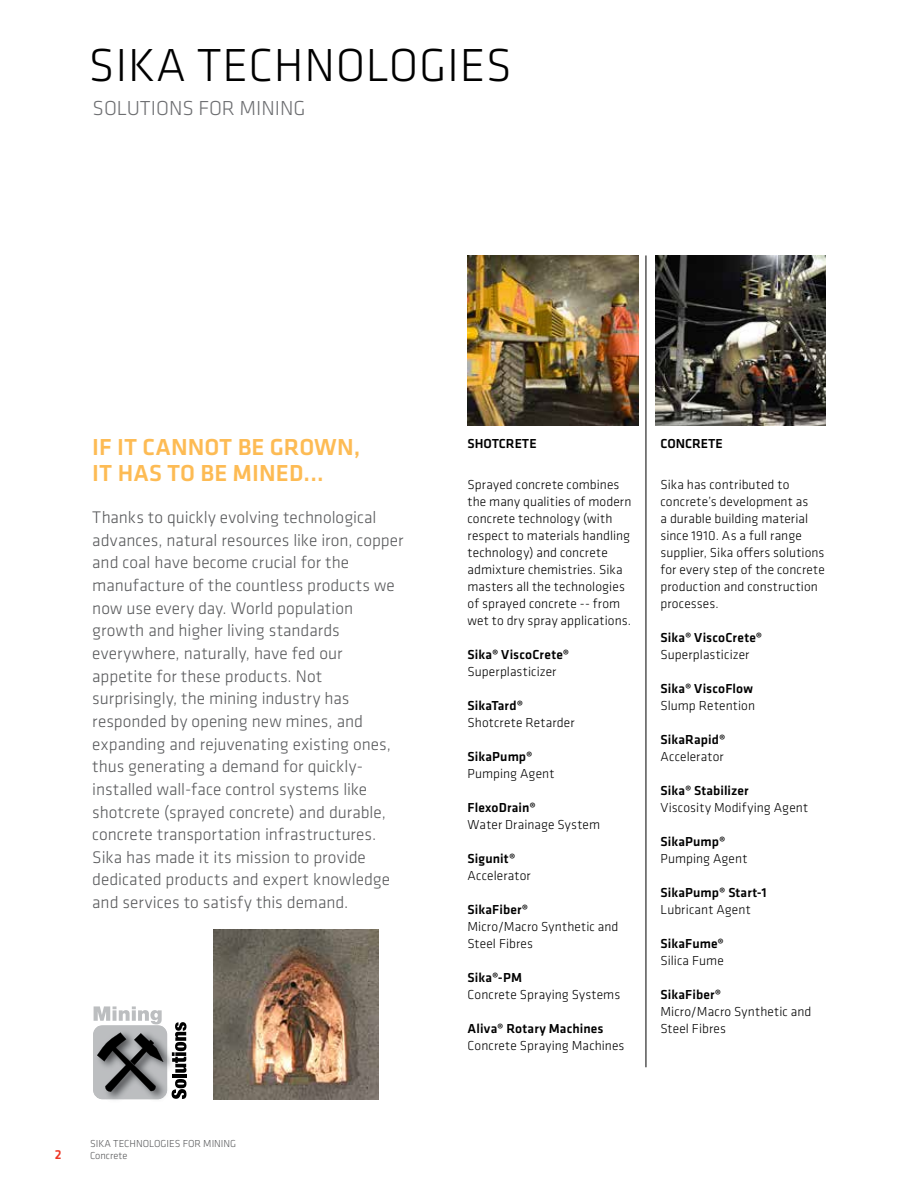
<style>
.page{position:relative;width:918px;height:1188px;background:#fff}
.page>*{position:absolute;margin:0;border:0;box-sizing:border-box;transform-origin:0 0}
.t1{font:300 48px "Klavika";letter-spacing:.015em;color:#000}
.t2{font:500 24px/25.5px "Klavika";letter-spacing:.005em;color:#fdbb54}
.t3{font:300 21px "Klavika";color:#6d6e71}
.t4{font:300 17.4px/22.6px "Klavika";color:#58595b}
.t5{font:300 13.5px/17px "Klavika";letter-spacing:.01em;color:#000}
.t6{font:500 13.5px "Klavika";letter-spacing:.01em;color:#000}
.t7{font:500 13.5px "Klavika";color:#ee3524}
.t8{font:300 10.5px/12.6px "Klavika";color:#58595b}
</style>
<div class="page">
<img style="left:468px;top:255px;width:170px;height:171px">
<hr style="left:646px;top:255px;width:1px;height:812px;background:#000">
<img style="left:101px;top:1034px;width:71px;height:66px">
<img style="left:93px;top:1026px;width:74px;height:73px">
<svg style="left:97px;top:1032px;width:67px;height:60px;background:#6f7072"></svg>
<svg style="left:94px;top:1006px;width:68px;height:18px"></svg>
<svg style="left:172px;top:1079px;width:14px;height:20px"></svg>
<hr style="left:172px;top:1074px;width:14px;height:4px;background:#000">
<svg style="left:172px;top:1022px;width:14px;height:51px"></svg>
<img style="left:214px;top:929px;width:165px;height:170px">
<img style="left:655px;top:255px;width:171px;height:171px">
<h1 class="t1" style="left:89px;top:36px;width:425px">SIKA TECHNOLOGIES</h1>
<h3 class="t3" style="left:93px;top:95px;width:214px">SOLUTIONS FOR MINING</h3>
<h2 class="t2" style="left:92px;top:434px;width:270px">IF IT CANNOT BE GROWN,<br>IT HAS TO BE MINED...</h2>
<p class="t4" style="left:92px;top:506px;width:313px">Thanks to quickly evolving technological advances, natural resources like iron, copper and coal have become crucial for the manufacture of the countless products we now use every day. World population growth and higher living standards everywhere, naturally, have fed our appetite for these products. Not surprisingly, the mining industry has responded by opening new mines, and expanding and rejuvenating existing ones, thus generating a demand for quickly&shy;installed wall-face control systems like shotcrete (sprayed concrete) and durable, concrete transportation infrastructures.<br>Sika has made it its mission to provide dedicated products and expert knowledge and services to satisfy this demand.</p>
<p class="t7" style="left:55px;top:1146px;width:8px">2</p>
<p class="t8" style="left:90px;top:1137px;width:148px">SIKA TECHNOLOGIES FOR MINING<br>Concrete</p>
<p class="t6" style="left:468px;top:434px;width:71px">SHOTCRETE</p>
<p class="t6" style="left:660px;top:434px;width:64px">CONCRETE</p>
<p class="t5" style="left:660px;top:476px;width:166px">Sika has contributed to concrete’s development as<br>a durable building material since 1910. As a full range supplier, Sika offers solutions for every step of the concrete production and construction processes.</p>
<p class="t6" style="left:660px;top:628px;width:103px">Sika® ViscoCrete®</p>
<p class="t5" style="left:660px;top:646px;width:91px">Superplasticizer</p>
<p class="t6" style="left:660px;top:680px;width:94px">Sika® ViscoFlow</p>
<p class="t5" style="left:660px;top:697px;width:96px">Slump Retention</p>
<p class="t6" style="left:660px;top:731px;width:66px">SikaRapid®</p>
<p class="t5" style="left:660px;top:748px;width:65px">Accelerator</p>
<p class="t6" style="left:660px;top:782px;width:90px">Sika® Stabilizer</p>
<p class="t5" style="left:660px;top:799px;width:149px">Viscosity Modifying Agent</p>
<p class="t6" style="left:660px;top:833px;width:67px">SikaPump®</p>
<p class="t5" style="left:660px;top:850px;width:88px">Pumping Agent</p>
<p class="t6" style="left:660px;top:884px;width:108px">SikaPump® Start-1</p>
<p class="t5" style="left:660px;top:901px;width:92px">Lubricant Agent</p>
<p class="t6" style="left:660px;top:935px;width:65px">SikaFume®</p>
<p class="t5" style="left:660px;top:952px;width:65px">Silica Fume</p>
<p class="t6" style="left:660px;top:986px;width:62px">SikaFiber®</p>
<p class="t5" style="left:660px;top:1003px;width:153px">Micro/Macro Synthetic and<br>Steel Fibres</p>
<p class="t5" style="left:468px;top:476px;width:165px">Sprayed concrete combines the many qualities of modern concrete technology (with respect to materials handling technology) and concrete admixture chemistries. Sika masters all the technologies of sprayed concrete -- from wet to dry spray applications.</p>
<p class="t6" style="left:468px;top:646px;width:103px">Sika® ViscoCrete®</p>
<p class="t5" style="left:468px;top:663px;width:91px">Superplasticizer</p>
<p class="t6" style="left:468px;top:697px;width:57px">SikaTard®</p>
<p class="t5" style="left:468px;top:714px;width:109px">Shotcrete Retarder</p>
<p class="t6" style="left:468px;top:748px;width:67px">SikaPump®</p>
<p class="t5" style="left:468px;top:765px;width:88px">Pumping Agent</p>
<p class="t6" style="left:468px;top:799px;width:70px">FlexoDrain®</p>
<p class="t5" style="left:468px;top:816px;width:134px">Water Drainage System</p>
<p class="t6" style="left:468px;top:850px;width:49px">Sigunit®</p>
<p class="t5" style="left:468px;top:867px;width:65px">Accelerator</p>
<p class="t6" style="left:468px;top:901px;width:62px">SikaFiber®</p>
<p class="t5" style="left:468px;top:918px;width:153px">Micro/Macro Synthetic and<br>Steel Fibres</p>
<p class="t6" style="left:468px;top:969px;width:56px">Sika®-PM</p>
<p class="t5" style="left:468px;top:986px;width:154px">Concrete Spraying Systems</p>
<p class="t6" style="left:468px;top:1020px;width:138px">Aliva® Rotary Machines</p>
<p class="t5" style="left:468px;top:1037px;width:158px">Concrete Spraying Machines</p>
</div>
